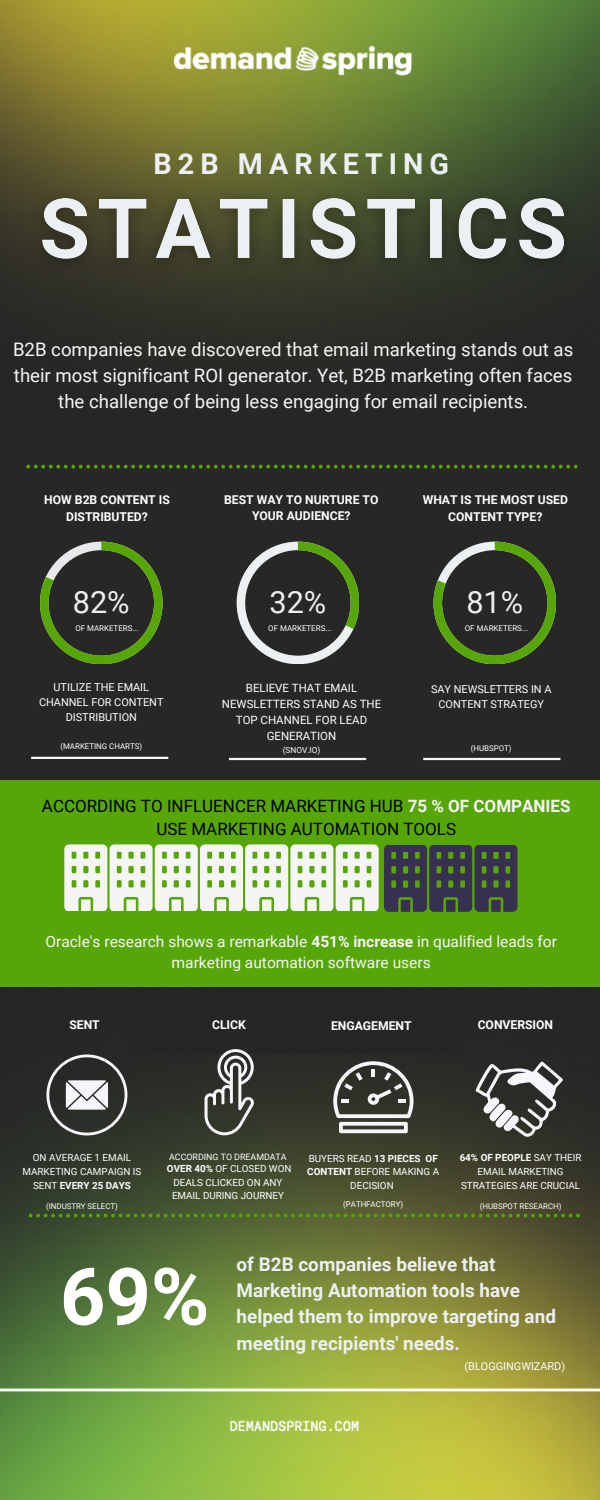
<style>
.page{position:relative;width:600px;height:1500px;background:#fff}
.page>*{position:absolute;margin:0;border:0;box-sizing:border-box;transform-origin:0 0}
.t1{font:700 79.3px "Roboto";color:#fff}
.t2{font:30.7px "Roboto";color:#edf0f2}
.t3{font:700 28.7px "Roboto";letter-spacing:.21em;color:#edf0f2}
.t4{font:700 18.9px/26.2px "Roboto";color:#edf0f2}
.t5{font:18.6px/25.6px "Roboto";color:#f5f5f5;text-align:center}
.t6{font:17px/23.2px "Roboto";color:#000;text-align:center}
.t7{font:15.5px/21.8px "Roboto";color:#f7f5fa;text-align:center}
.t8{font:700 12.2px/16.5px "Roboto";color:#fff;text-align:center}
.t9{font:11.4px/15.9px "Roboto";color:#fff;text-align:center}
.t10{font:10.9px/15.1px "Roboto";color:#fff;text-align:center}
.t11{font:9.9px/13.7px "Roboto";color:#fff;text-align:center}
.t12{font:8.9px "Roboto";color:#fff}
.t13{font:8.3px "Roboto";color:#fff}
.t14{font:7.9px "Roboto";color:#fff}
.s1{font-weight:700;color:#f7f5fa}
.s2{font-weight:700}
</style>
<div class="page">
<img style="left:0;top:0;width:600px;height:1500px">
<div style="left:0;top:442px;width:600px;height:339px;background:#272726"></div>
<svg style="left:26px;top:465px;width:552px;height:4px;background:#38541a"></svg>
<hr style="left:31px;top:757px;width:137px;height:2px;background:#f7f5fa">
<svg style="left:433px;top:542px;width:123px;height:122px;background:#37452a"></svg>
<hr style="left:229px;top:758px;width:137px;height:2px;background:#f7f5fa">
<svg style="left:237px;top:542px;width:122px;height:122px;background:#464b41"></svg>
<hr style="left:423px;top:758px;width:137px;height:2px;background:#f7f5fa">
<svg style="left:40px;top:542px;width:123px;height:122px;background:#374429"></svg>
<div style="left:131px;top:987px;width:333px;height:67px;background:#252525"></div>
<div style="left:0;top:781px;width:600px;height:206px;background:#57a608"></div>
<svg style="left:216px;top:845px;width:302px;height:181px"></svg>
<svg style="left:64px;top:844px;width:134px;height:67px;background:#d8e6c9"></svg>
<svg style="left:29px;top:1214px;width:551px;height:3px;background:#50791e"></svg>
<svg style="left:46px;top:1054px;width:81px;height:81px"></svg>
<svg style="left:205px;top:1049px;width:49px;height:86px"></svg>
<svg style="left:333px;top:1061px;width:81px;height:72px"></svg>
<svg style="left:475px;top:1061px;width:88px;height:76px"></svg>
<img style="left:20px;top:165px;width:575px;height:137px">
<p class="t3" style="left:154px;top:147px;width:297px">B2B MARKETING</p>
<p class="t5" style="left:13px;top:337px;width:562px">B2B companies have discovered that email marketing stands out as their most significant ROI generator. Yet, B2B marketing often faces the challenge of being less engaging for email recipients.</p>
<p class="t8" style="left:44px;top:492px;width:127px">HOW B2B CONTENT IS<br>DISTRIBUTED?</p>
<p class="t8" style="left:224px;top:491px;width:156px">BEST WAY TO NURTURE TO<br>YOUR AUDIENCE?</p>
<p class="t8" style="left:423px;top:492px;width:147px">WHAT IS THE MOST USED<br>CONTENT TYPE?</p>
<p class="t2" style="left:73px;top:585px;width:58px">82%</p>
<p class="t2" style="left:269px;top:585px;width:58px">32%</p>
<p class="t2" style="left:466px;top:585px;width:58px">81%</p>
<p class="t14" style="left:75px;top:623px;width:65px">OF MARKETERS...</p>
<p class="t14" style="left:268px;top:623px;width:65px">OF MARKETERS...</p>
<p class="t14" style="left:465px;top:623px;width:65px">OF MARKETERS...</p>
<p class="t10" style="left:39px;top:680px;width:126px">UTILIZE THE EMAIL<br>CHANNEL FOR CONTENT<br>DISTRIBUTION</p>
<p class="t14" style="left:60px;top:742px;width:83px">(MARKETING CHARTS)</p>
<p class="t9" style="left:222px;top:680px;width:161px">BELIEVE THAT EMAIL<br>NEWSLETTERS STAND AS THE<br>TOP CHANNEL FOR LEAD<br>GENERATION</p>
<p class="t13" style="left:283px;top:745px;width:39px">(SNOV.IO)</p>
<p class="t10" style="left:431px;top:681px;width:122px">SAY NEWSLETTERS IN A<br>CONTENT STRATEGY</p>
<p class="t14" style="left:471px;top:743px;width:42px">(HUBSPOT)</p>
<p class="t6" style="left:42px;top:795px;width:530px">ACCORDING TO INFLUENCER MARKETING HUB <span class="s1">75 % OF COMPANIES<br></span>USE MARKETING AUTOMATION TOOLS</p>
<p class="t7" style="left:45px;top:930px;width:513px">Oracle's research shows a remarkable <span class="s2">451% increase</span> in qualified leads for marketing automation software users</p>
<p class="t8" style="left:69px;top:1017px;width:32px">SENT</p>
<p class="t8" style="left:212px;top:1017px;width:35px">CLICK</p>
<p class="t8" style="left:331px;top:1017px;width:82px">ENGAGEMENT</p>
<p class="t8" style="left:478px;top:1017px;width:77px">CONVERSION</p>
<p class="t11" style="left:23px;top:1151px;width:120px">ON AVERAGE 1 EMAIL<br>MARKETING CAMPAIGN IS<br>SENT <span class="s2">EVERY 25 DAYS</span></p>
<p class="t14" style="left:46px;top:1202px;width:73px">(INDUSTRY SELECT)</p>
<p class="t12" style="left:169px;top:1152px;width:119px">ACCORDING TO DREAMDATA</p>
<p class="t11" style="left:167px;top:1162px;width:126px;line-height:13.3px"><span class="s2">OVER 40%</span> OF CLOSED WON<br>DEALS CLICKED ON ANY<br>EMAIL DURING JOURNEY</p>
<p class="t11" style="left:307px;top:1151px;width:133px">BUYERS READ <span class="s2">13 PIECES OF<br>CONTENT</span> BEFORE MAKING A<br>DECISION</p>
<p class="t14" style="left:343px;top:1200px;width:61px">(PATHFACTORY)</p>
<p class="t11" style="left:460px;top:1151px;width:123px"><span class="s2">64% OF PEOPLE</span> SAY THEIR<br>EMAIL MARKETING<br>STRATEGIES ARE CRUCIAL</p>
<p class="t14" style="left:480px;top:1202px;width:83px">(HUBSPOT RESEARCH)</p>
<p class="t1" style="left:60px;top:1251px;width:151px">69%</p>
<p class="t4" style="left:237px;top:1251px;width:321px">of B2B companies believe that<br>Marketing Automation tools have helped them to improve targeting and meeting recipients' needs.</p>
<p class="t10" style="left:465px;top:1359px;width:102px">(BLOGGINGWIZARD)</p>
</div>
